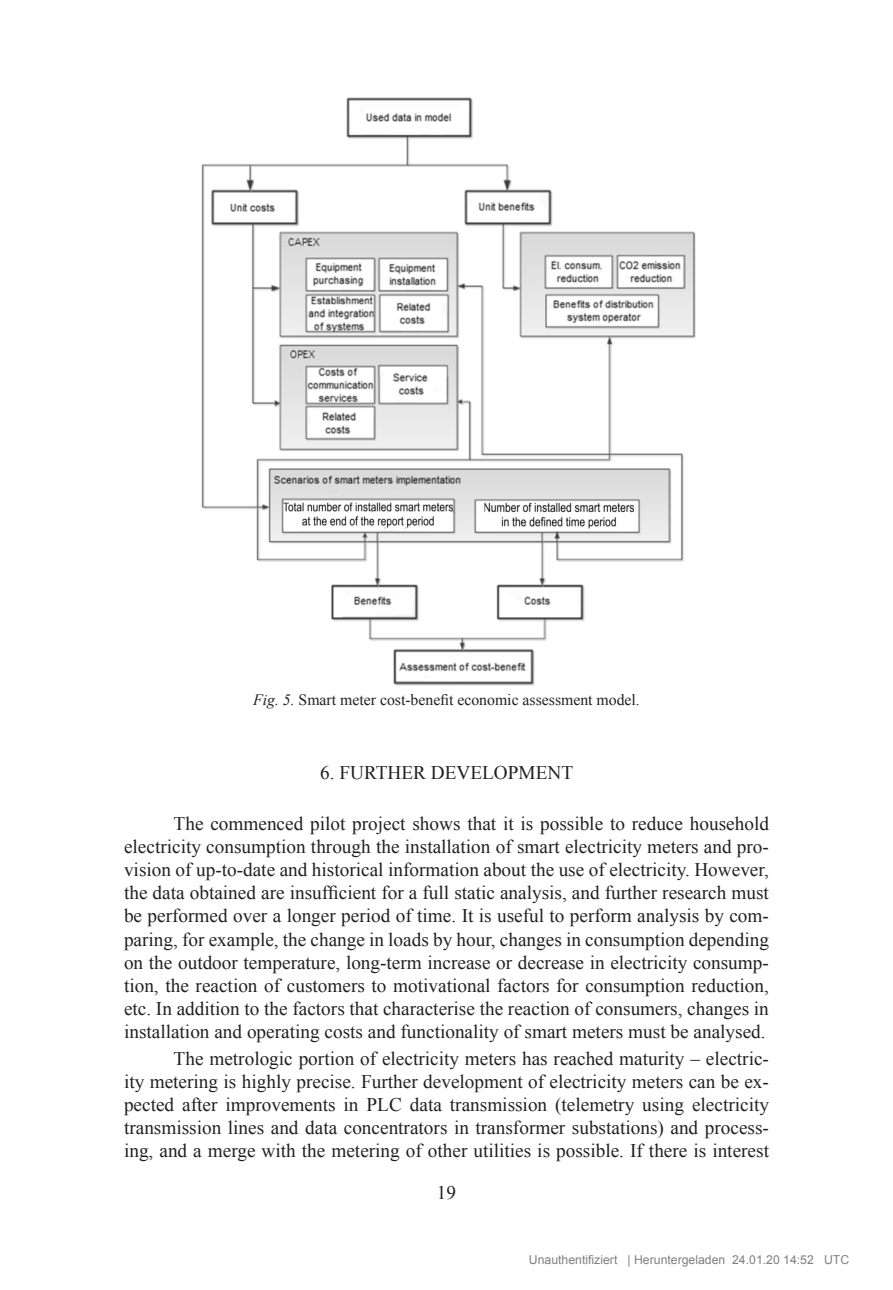
<style>
.page{position:relative;width:893px;height:1290px;background:#fff}
.page>*{position:absolute;margin:0;border:0;box-sizing:border-box;transform-origin:0 0}
.Main_Text{font:19.25px/23.1px "Times New Roman";color:#231f20;text-align:justify}
.Raksta_nosaukums{font:19.25px "Times New Roman";color:#231f20}
.Picture{font:15.75px "Times New Roman";color:#231f20}
.t1{font:12.25px "Arial";color:#808080}
.s1{font-style:italic}
</style>
<div class="page">
<img style="left:201px;top:97px;width:494px;height:589px">
<p class="Picture" style="left:253px;top:689px;width:388px"><span class="s1">Fig. 5.</span> Smart meter cost-benefit economic assessment model.</p>
<p class="Raksta_nosaukums" style="left:320px;top:759px;width:254px">6. FURTHER DEVELOPMENT</p>
<p class="Main_Text" style="left:124px;top:812px;width:646px;text-indent:50px">The commenced pilot project shows that it is possible to reduce household electricity consumption through the installation of smart electricity meters and pro&shy;vision of up-to-date and historical information about the use of electricity. However, the data obtained are insufficient for a full static analysis, and further research must be performed over a longer period of time. It is useful to perform analysis by com&shy;paring, for example, the change in loads by hour, changes in consumption depending on the outdoor temperature, long-term increase or decrease in electricity consump&shy;tion, the reaction of customers to motivational factors for consumption reduction, etc. In addition to the factors that characterise the reaction of consumers, changes in installation and operating costs and functionality of smart meters must be analysed.</p>
<p class="Main_Text" style="left:124px;top:1046px;width:646px;text-indent:50px">The metrologic portion of electricity meters has reached maturity – electric&shy;ity metering is highly precise. Further development of electricity meters can be ex&shy;pected after improvements in PLC data transmission (telemetry using electricity transmission lines and data concentrators in transformer substations) and process&shy;ing, and a merge with the metering of other utilities is possible. If there is interest</p>
<p class="Main_Text" style="left:437px;top:1181px;width:21px">19</p>
<p class="t1" style="left:529px;top:1255px;width:322px">Unauthentifiziert | Heruntergeladen 24.01.20 14:52 UTC</p>
</div>
